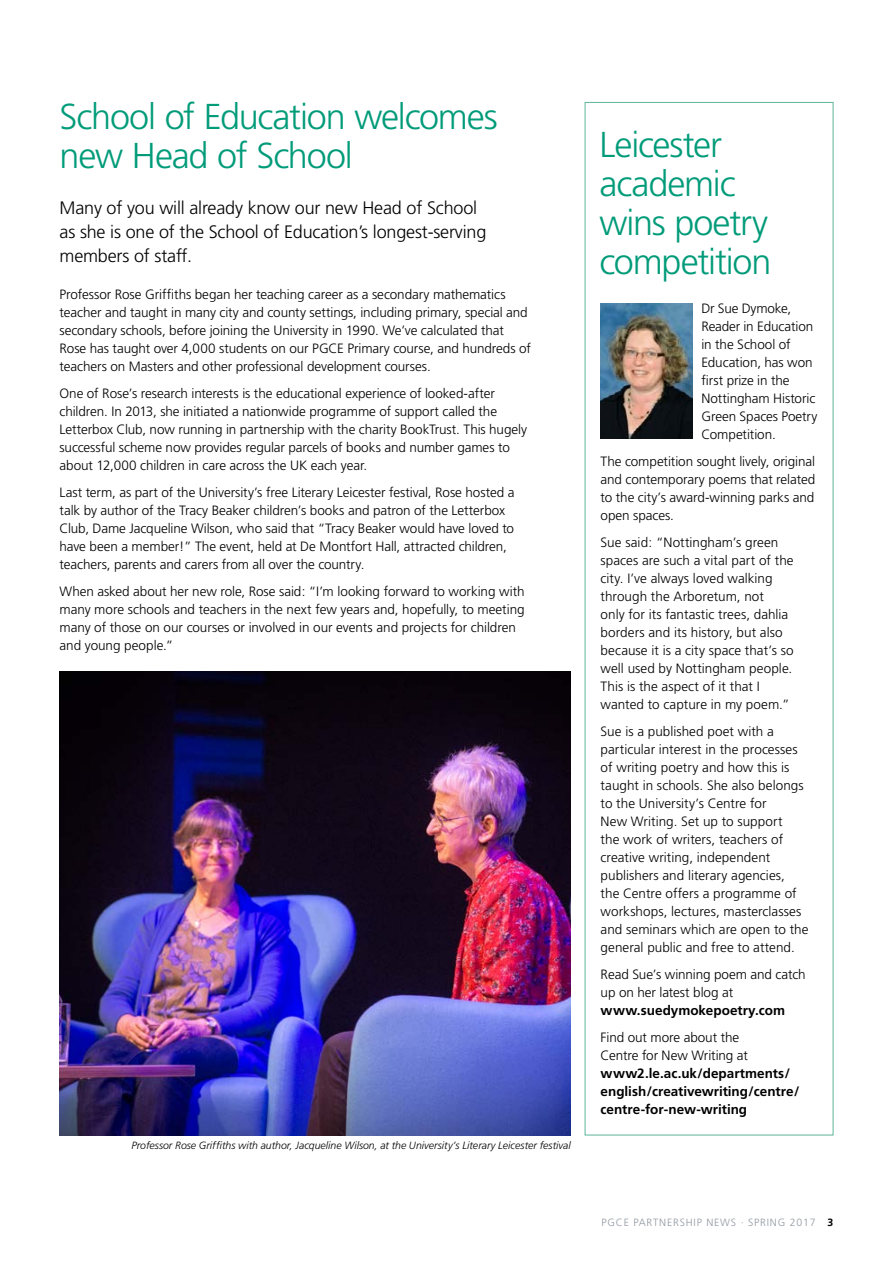
<style>
.page{position:relative;width:893px;height:1263px;background:#fff}
.page>*{position:absolute;margin:0;border:0;box-sizing:border-box;transform-origin:0 0}
.t1{font:300 36px/39px "Frutiger";letter-spacing:-.035em;color:#009b79}
.t2{font:300 18px/24px "Frutiger";letter-spacing:-.01em;color:#000}
.t3{font:300 13.5px/18px "Frutiger";letter-spacing:-.005em;color:#000}
.t4{font:700 13.5px/18px "Frutiger";color:#000}
.t5{font:italic 300 10.5px "Frutiger";color:#000}
.t6{font:300 10.5px "Frutiger";letter-spacing:.075em;color:#9098a1}
.s1{font-weight:700;color:#000}
</style>
<div class="page">
<img style="left:601px;top:303px;width:92px;height:136px">
<img style="left:60px;top:672px;width:511px;height:463px">
<h1 class="t1" style="left:60px;top:98px;width:440px">School of Education welcomes new Head of School</h1>
<h2 class="t2" style="left:60px;top:196px;width:428px">Many of you will already know our new Head of School as she is one of the School of Education’s longest-serving members of staff.</h2>
<p class="t3" style="left:60px;top:286px;width:473px">Professor Rose Griffiths began her teaching career as a secondary mathematics teacher and taught in many city and county settings, including primary, special and secondary schools, before joining the University in 1990. We’ve calculated that Rose has taught over 4,000 students on our PGCE Primary course, and hundreds of teachers on Masters and other professional development courses.</p>
<p class="t3" style="left:60px;top:385px;width:469px">One of Rose’s research interests is the educational experience of looked-after children. In 2013, she initiated a nationwide programme of support called the Letterbox Club, now running in partnership with the charity BookTrust. This hugely successful scheme now provides regular parcels of books and number games to about 12,000 children in care across the UK each year.</p>
<p class="t3" style="left:60px;top:484px;width:456px">Last term, as part of the University’s free Literary Leicester festival, Rose hosted a talk by author of the Tracy Beaker children’s books and patron of the Letterbox Club, Dame Jacqueline Wilson, who said that “Tracy Beaker would have loved to have been a member!” The event, held at De Montfort Hall, attracted children, teachers, parents and carers from all over the country.</p>
<p class="t3" style="left:60px;top:583px;width:467px">When asked about her new role, Rose said: “I’m looking forward to working with many more schools and teachers in the next few years and, hopefully, to meeting many of those on our courses or involved in our events and projects for children and young people.”</p>
<p class="t5" style="left:131px;top:1139px;width:441px">Professor Rose Griffiths with author, Jacqueline Wilson, at the University’s Literary Leicester festival</p>
<h1 class="t1" style="left:600px;top:125px;width:173px">Leicester academic wins poetry competition</h1>
<p class="t3" style="left:701px;top:300px;width:118px">Dr Sue Dymoke,<br>Reader in Education in the School of<br>Education, has won first prize in the<br>Nottingham Historic<br>Green Spaces Poetry<br>Competition.</p>
<p class="t3" style="left:601px;top:453px;width:216px;text-align:justify">The competition sought lively, original and contemporary poems that related to the city’s award-winning parks and open spaces.</p>
<p class="t3" style="left:601px;top:534px;width:195px">Sue said: “Nottingham’s green spaces are such a vital part of the city. I’ve always loved walking through the Arboretum, not<br>only for its fantastic trees, dahlia borders and its history, but also because it is a city space that’s so well used by Nottingham people.<br>This is the aspect of it that I wanted to capture in my poem.”</p>
<p class="t3" style="left:601px;top:723px;width:209px">Sue is a published poet with a particular interest in the processes of writing poetry and how this is taught in schools. She also belongs to the University’s Centre for<br>New Writing. Set up to support<br>the work of writers, teachers of creative writing, independent publishers and literary agencies,<br>the Centre offers a programme of workshops, lectures, masterclasses and seminars which are open to the general public and free to attend.</p>
<p class="t3" style="left:601px;top:966px;width:207px">Read Sue’s winning poem and catch up on her latest blog at</p>
<p class="t4" style="left:601px;top:1002px;width:186px">www.suedymokepoetry.com</p>
<p class="t3" style="left:601px;top:1029px;width:149px">Find out more about the<br>Centre for New Writing at</p>
<p class="t4" style="left:601px;top:1065px;width:200px">www2.le.ac.uk/departments/ english/creativewriting/centre/ centre-for-new-writing</p>
<p class="t6" style="left:602px;top:1216px;width:233px">PGCE PARTNERSHIP NEWS · SPRING 2017 <span class="s1">3</span></p>
</div>
